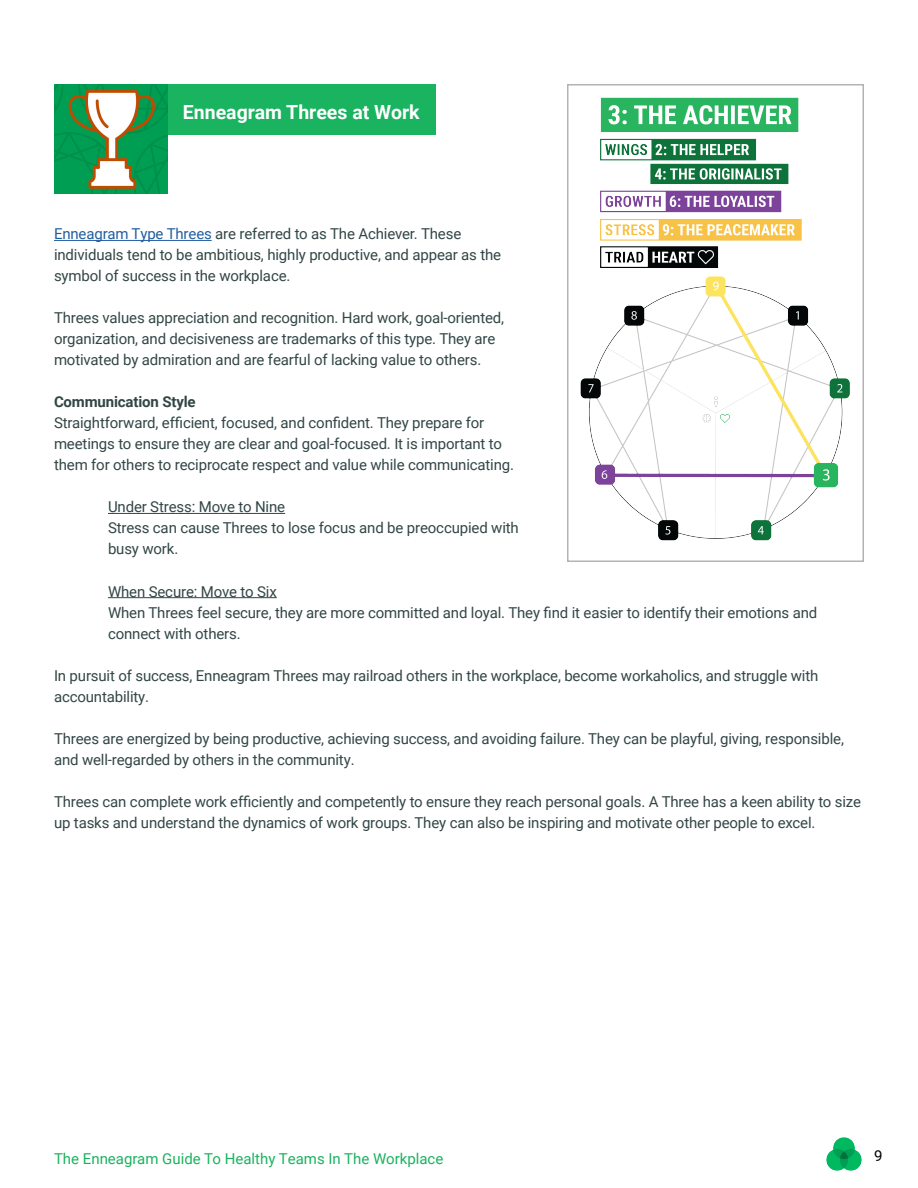
<style>
.page{position:relative;width:918px;height:1188px;background:#fff}
.page>*{position:absolute;margin:0;border:0;box-sizing:border-box;transform-origin:0 0}
.t1{font:700 19.5px "Roboto";color:#fff}
.t2{font:15px/21px "Roboto";letter-spacing:-.01em;color:#324645}
.t3{font:15px "Roboto";color:#1ab35f}
.t4{font:700 15px "Roboto";letter-spacing:-.01em;color:#324645}
.t5{font:15px "Roboto";color:#000}
.s1{color:#215e9e}
</style>
<div class="page">
<img style="left:826px;top:1137px;width:36px;height:34px">
<img style="left:54px;top:84px;width:114px;height:110px">
<hr style="left:54px;top:240px;width:158px;height:1px;background:#215e9e">
<hr style="left:108px;top:513px;width:177px;height:1px;background:#324645">
<img style="left:580px;top:97px;width:270px;height:444px">
<div style="left:168px;top:84px;width:267px;height:51px;background:#1ab35f"></div>
<hr style="left:108px;top:597px;width:169px;height:1px;background:#324645">
<h1 class="t1" style="left:183px;top:99px;width:238px">Enneagram Threes at Work</h1>
<p class="t2" style="left:54px;top:223px;width:449px"><span class="s1">Enneagram Type Threes</span> are referred to as The Achiever. These individuals tend to be ambitious, highly productive, and appear as the symbol of success in the workplace.</p>
<p class="t2" style="left:54px;top:307px;width:452px">Threes values appreciation and recognition. Hard work, goal-oriented, organization, and decisiveness are trademarks of this type. They are motivated by admiration and are fearful of lacking value to others.</p>
<p class="t4" style="left:54px;top:391px;width:143px">Communication Style</p>
<p class="t2" style="left:54px;top:412px;width:462px">Straightforward, efficient, focused, and confident. They prepare for meetings to ensure they are clear and goal-focused. It is important to them for others to reciprocate respect and value while communicating.</p>
<p class="t2" style="left:108px;top:496px;width:412px">Under Stress: Move to Nine<br>Stress can cause Threes to lose focus and be preoccupied with busy work.</p>
<p class="t2" style="left:108px;top:580px;width:711px">When Secure: Move to Six<br>When Threes feel secure, they are more committed and loyal. They find it easier to identify their emotions and connect with others.</p>
<p class="t2" style="left:54px;top:664px;width:766px">In pursuit of success, Enneagram Threes may railroad others in the workplace, become workaholics, and struggle with accountability.</p>
<p class="t2" style="left:54px;top:727px;width:791px">Threes are energized by being productive, achieving success, and avoiding failure. They can be playful, giving, responsible, and well-regarded by others in the community.</p>
<p class="t2" style="left:54px;top:790px;width:809px">Threes can complete work efficiently and competently to ensure they reach personal goals. A Three has a keen ability to size up tasks and understand the dynamics of work groups. They can also be inspiring and motivate other people to excel.</p>
<p class="t3" style="left:54px;top:1148px;width:391px">The Enneagram Guide To Healthy Teams In The Workplace</p>
<p class="t5" style="left:874px;top:1145px;width:10px">9</p>
</div>
